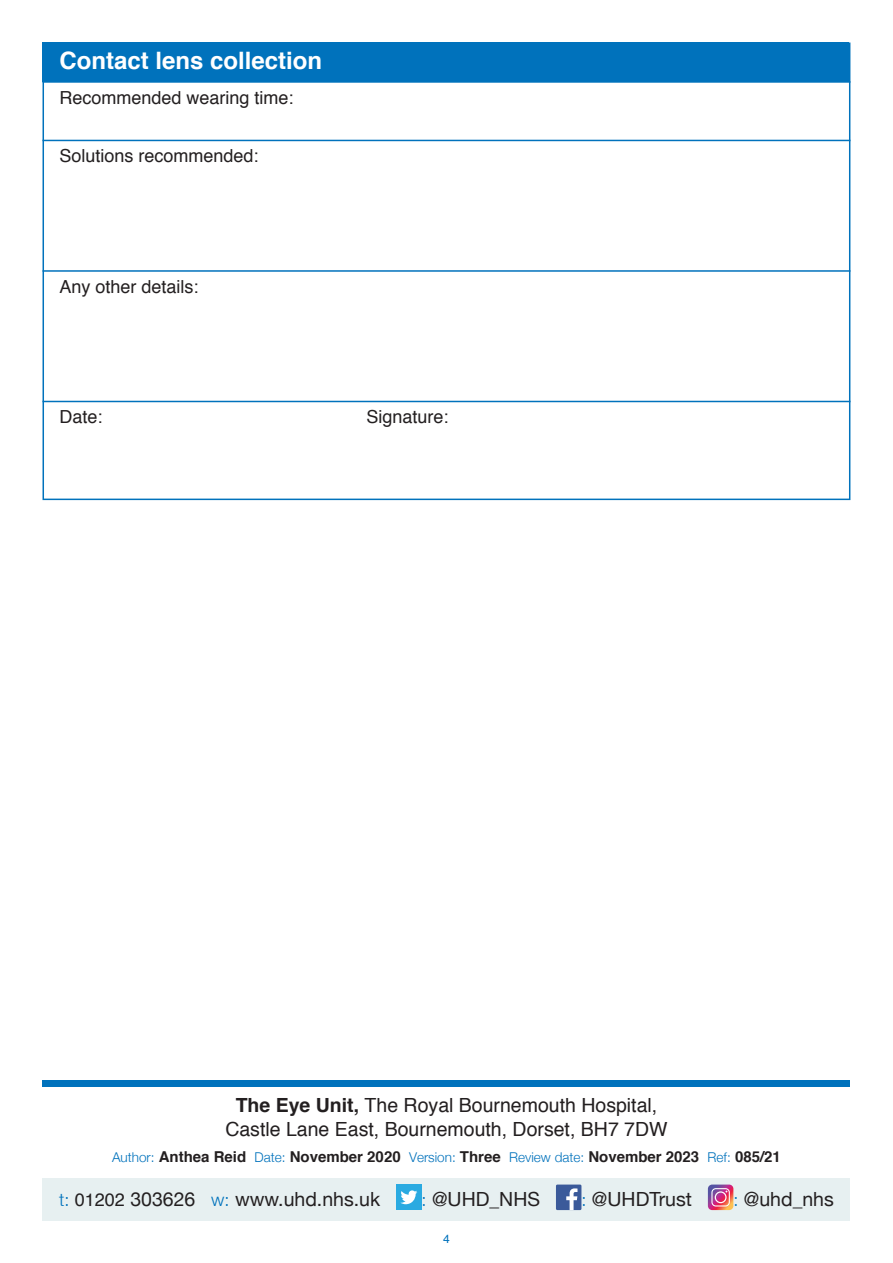
<style>
.page{position:relative;width:893px;height:1263px;background:#fff}
.page>*{position:absolute;margin:0;border:0;box-sizing:border-box;transform-origin:0 0}
.t1{font:700 24px "Helvetica";color:#fff}
.t2{font:19.5px "Helvetica";color:#231f20}
.t3{font:19.5px "Helvetica Neue";color:#231f20}
.t4{font:18px "Helvetica";color:#231f20}
.t5{font:700 15px "Helvetica";color:#231f20}
.t6{font:12px "Helvetica";color:#0072bc}
.s1{font-weight:700}
.s2{font-family:"Helvetica Neue";font-weight:300;font-size:13.5px;color:#0072bc}
.s3{font-weight:300;font-size:18px;color:#0072bc}
.s4{font-family:"Helvetica";font-size:18px}
</style>
<div class="page">
<div style="left:43px;top:43px;width:806px;height:39px;background:#0072bc"></div>
<hr style="left:43px;top:81px;width:807px;height:2px;background:#0072bc">
<hr style="left:43px;top:140px;width:807px;height:1px;background:#0072bc">
<hr style="left:43px;top:270px;width:807px;height:2px;background:#0072bc">
<hr style="left:43px;top:401px;width:807px;height:1px;background:#0072bc">
<div style="left:43px;top:1178px;width:807px;height:42px;background:#e7f0f1"></div>
<div style="left:396px;top:1184px;width:26px;height:26px;background:#2aaae1"></div>
<svg style="left:400px;top:1190px;width:17px;height:14px"></svg>
<div style="left:556px;top:1184px;width:25px;height:26px;background:#3b5a9a"></div>
<svg style="left:566px;top:1188px;width:11px;height:22px"></svg>
<svg style="left:708px;top:1184px;width:25px;height:26px"></svg>
<div style="left:43px;top:1080px;width:807px;height:6px;background:#0072bc"></div>
<p class="t1" style="left:60px;top:41px;width:264px">Contact lens collection</p>
<p class="t4" style="left:60px;top:83px;width:236px">Recommended wearing time:</p>
<p class="t4" style="left:60px;top:142px;width:201px">Solutions recommended:</p>
<p class="t4" style="left:60px;top:272px;width:141px">Any other details:</p>
<p class="t4" style="left:60px;top:403px;width:45px">Date:</p>
<p class="t4" style="left:367px;top:403px;width:84px">Signature:</p>
<p class="t2" style="left:236px;top:1090px;width:423px"><span class="s1">The Eye Unit,</span> The Royal Bournemouth Hospital,</p>
<p class="t2" style="left:225px;top:1114px;width:444px">Castle Lane East, Bournemouth, Dorset, BH7 7DW</p>
<p class="t5" style="left:112px;top:1144px;width:670px"><span class="s2">Author:</span> Anthea Reid <span class="s2">Date:</span> November 2020 <span class="s2">Version:</span> Three <span class="s2">Review date:</span> November 2023 <span class="s2">Ref:</span> 085/21</p>
<p class="t3" style="left:59px;top:1187px;width:323px"><span class="s3">t:</span> <span class="s4">01202</span> 303626 <span class="s3">w:</span> www.uhd.nhs.uk</p>
<p class="t3" style="left:422px;top:1187px;width:120px"><span class="s3">:</span> @UHD_NHS</p>
<p class="t3" style="left:581px;top:1187px;width:112px"><span class="s3">:</span> @UHDTrust</p>
<p class="t3" style="left:733px;top:1187px;width:102px"><span class="s3">:</span> @uhd_nhs</p>
<p class="t6" style="left:443px;top:1230px;width:8px">4</p>
</div>
